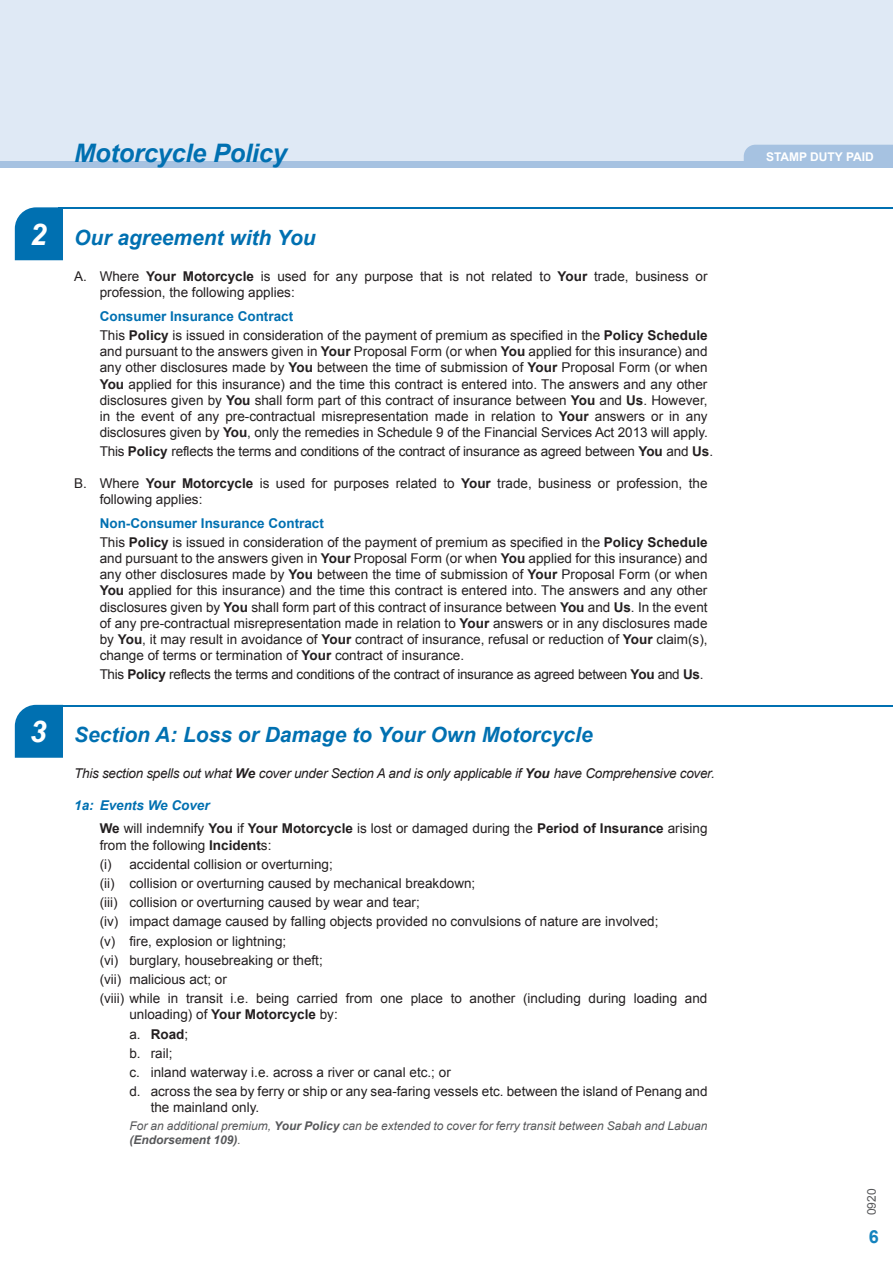
<style>
.page{position:relative;width:893px;height:1263px;background:#fff}
.page>*{position:absolute;margin:0;border:0;box-sizing:border-box;transform-origin:0 0}
.t1{font:italic 700 25.5px "Arial";letter-spacing:-.01em;color:#0070b1}
.t2{font:italic 700 21px "Arial";color:#0070b1}
.t3{font:700 18px "Arial";color:#1583be}
.t4{font:13.5px/19.2px "Arial";color:#231f20}
.t5{font:italic 13.5px "Arial";letter-spacing:-.02em;color:#231f20}
.t6{font:13.5px "Arial";letter-spacing:-.02em;color:#231f20}
.t7{font:italic 12px/14.4px "Arial";color:#57585a}
.t8{font:700 12px "Arial";color:#fff}
.t9{font:12px "Arial";color:#57585a}
.s1{font-size:29.85px;color:#fff}
.s2{font-weight:700}
.s3{font-weight:700;color:#0070b1}
.s4{font-weight:700;font-style:italic;color:#0070b1}
</style>
<div class="page">
<div style="left:0;top:0;width:893px;height:162px;background:#dfe9f5"></div>
<div style="left:0;top:162px;width:893px;height:6px;background:#a6c2e1"></div>
<div style="left:744px;top:145px;width:149px;height:17px;background:#a6c2e1"></div>
<div style="left:15px;top:207px;width:48px;height:53px;background:#0070b1"></div>
<hr style="left:59px;top:207px;width:834px;height:2px;background:#0070b1">
<div style="left:15px;top:705px;width:48px;height:53px;background:#0070b1"></div>
<hr style="left:59px;top:705px;width:834px;height:1px;background:#0070b1">
<h1 class="t1" style="left:74px;top:136px;width:214px">Motorcycle Policy</h1>
<p class="t8" style="left:766px;top:149px;width:109px">STAMP DUTY PAID</p>
<h2 class="t2" style="left:30px;top:224px;width:287px"><span class="s1">2</span> Our agreement with You</h2>
<p class="t4" style="left:100px;top:268px;width:609px;line-height:16.2px;text-indent:-26px">A. Where <span class="s2">Your Motorcycle</span> is used for any purpose that is not related to <span class="s2">Your</span> trade, business or profession, the following applies:</p>
<p class="t4" style="left:100px;top:307px;width:609px"><span class="s3">Consumer Insurance Contract<br></span>This <span class="s2">Policy</span> is issued in consideration of the payment of premium as specified in the <span class="s2">Policy Schedule</span></p>
<p class="t4" style="left:100px;top:344px;width:610px;line-height:16.2px;text-align:justify">and pursuant to the answers given in <span class="s2">Your</span> Proposal Form (or when <span class="s2">You</span> applied for this insurance) and any other disclosures made by <span class="s2">You</span> between the time of submission of <span class="s2">Your</span> Proposal Form (or when <span class="s2">You</span> applied for this insurance) and the time this contract is entered into. The answers and any other disclosures given by <span class="s2">You</span> shall form part of this contract of insurance between <span class="s2">You</span> and <span class="s2">Us</span>. However, in the event of any pre-contractual misrepresentation made in relation to <span class="s2">Your</span> answers or in any disclosures given by <span class="s2">You</span>, only the remedies in Schedule 9 of the Financial Services Act 2013 will apply.</p>
<p class="t4" style="left:100px;top:442px;width:615px">This <span class="s2">Policy</span> reflects the terms and conditions of the contract of insurance as agreed between <span class="s2">You</span> and <span class="s2">Us</span>.</p>
<p class="t4" style="left:100px;top:475px;width:609px;line-height:16.2px;text-indent:-26px">B. Where <span class="s2">Your Motorcycle</span> is used for purposes related to <span class="s2">Your</span> trade, business or profession, the following applies:</p>
<p class="t4" style="left:100px;top:513px;width:609px"><span class="s3">Non-Consumer Insurance Contract<br></span>This <span class="s2">Policy</span> is issued in consideration of the payment of premium as specified in the <span class="s2">Policy Schedule</span></p>
<p class="t4" style="left:100px;top:550px;width:609px;line-height:16.2px;text-align:justify">and pursuant to the answers given in <span class="s2">Your</span> Proposal Form (or when <span class="s2">You</span> applied for this insurance) and any other disclosures made by <span class="s2">You</span> between the time of submission of <span class="s2">Your</span> Proposal Form (or when <span class="s2">You</span> applied for this insurance) and the time this contract is entered into. The answers and any other disclosures given by <span class="s2">You</span> shall form part of this contract of insurance between <span class="s2">You</span> and <span class="s2">Us</span>. In the event of any pre-contractual misrepresentation made in relation to <span class="s2">Your</span> answers or in any disclosures made by <span class="s2">You</span>, it may result in avoidance of <span class="s2">Your</span> contract of insurance, refusal or reduction of <span class="s2">Your</span> claim(s), change of terms or termination of <span class="s2">Your</span> contract of insurance.</p>
<p class="t6" style="left:100px;top:666px;width:605px">This <span class="s2">Policy</span> reflects the terms and conditions of the contract of insurance as agreed between <span class="s2">You</span> and <span class="s2">Us</span>.</p>
<h2 class="t2" style="left:30px;top:721px;width:564px"><span class="s1">3</span> Section A: Loss or Damage to Your Own Motorcycle</h2>
<p class="t5" style="left:74px;top:765px;width:642px">This section spells out what <span class="s2">We</span> cover under Section A and is only applicable if <span class="s2">You</span> have Comprehensive cover.</p>
<p class="t4" style="left:100px;top:793px;width:609px;line-height:23.7px;text-indent:-26px"><span class="s4">1a: Events We Cover<br></span><span class="s2">We</span> will indemnify <span class="s2">You</span> if <span class="s2">Your Motorcycle</span> is lost or damaged during the <span class="s2">Period of Insurance</span> arising</p>
<p class="t4" style="left:100px;top:835px;width:609px">from the following <span class="s2">Incident</span>s:<br>(i) accidental collision or overturning;<br>(ii) collision or overturning caused by mechanical breakdown;<br>(iii) collision or overturning caused by wear and tear;<br>(iv) impact damage caused by falling objects provided no convulsions of nature are involved;<br>(v) fire, explosion or lightning;<br>(vi) burglary, housebreaking or theft;<br>(vii) malicious act; or<br>(viii) while in transit i.e. being carried from one place to another (including during loading and</p>
<p class="t4" style="left:129px;top:1005px;width:580px">unloading) of <span class="s2">Your Motorcycle</span> by:<br>a. <span class="s2">Road</span>;<br>b. rail;<br>c. inland waterway i.e. across a river or canal etc.; or<br>d. across the sea by ferry or ship or any sea-faring vessels etc. between the island of Penang and</p>
<p class="t4" style="left:151px;top:1098px;width:110px">the mainland only.</p>
<p class="t7" style="left:129px;top:1118px;width:580px">For an additional premium, <span class="s2">Your Policy</span> can be extended to cover for ferry transit between Sabah and Labuan <span class="s2">(Endorsement 109)</span>.</p>
<p class="t9" style="left:864px;top:1215px;width:28px;rotate:-90deg">0920</p>
<h3 class="t3" style="left:869px;top:1225px;width:12px">6</h3>
</div>
